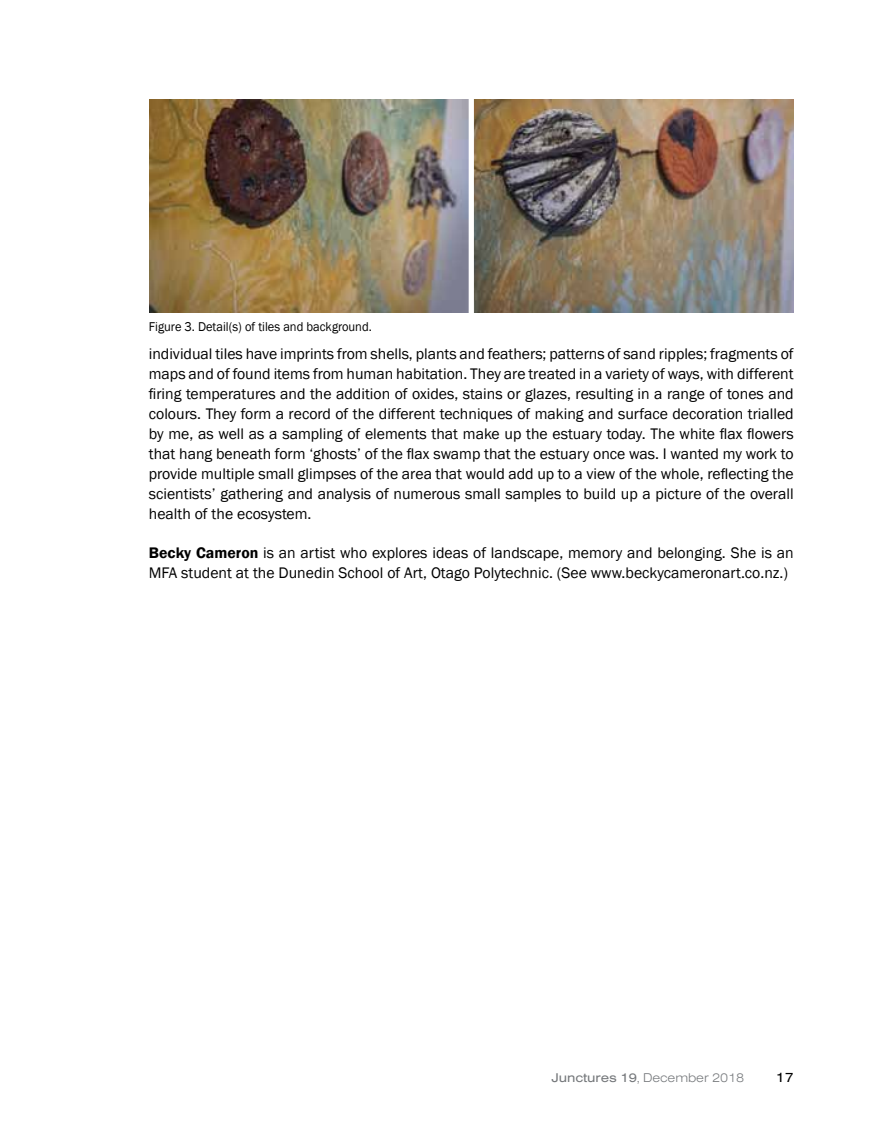
<style>
.page{position:relative;width:893px;height:1141px;background:#fff}
.page>*{position:absolute;margin:0;border:0;box-sizing:border-box;transform-origin:0 0}
.t1{font:15.75px/19.9px "Franklin Gothic";color:#000;text-align:justify}
.t2{font:expanded 14px "Nimbus San T";color:#000}
.t3{font:13.12px "Franklin Gothic";color:#000;scale:.95 1}
.t4{font:300 expanded 13.12px "Nimbus San T";letter-spacing:-.01em;color:#75787b}
.s1{font-weight:600}
.s2{font-weight:400}
</style>
<div class="page">
<img style="left:149px;top:99px;width:645px;height:213px">
<div style="left:469px;top:98px;width:5px;height:217px;background:#fff"></div>
<p class="t3" style="left:149px;top:319px;width:236px">Figure 3. Detail(s) of tiles and background.</p>
<p class="t1" style="left:149px;top:344px;width:646px">individual tiles have imprints from shells, plants and feathers; patterns of sand ripples; fragments of maps and of found items from human habitation. They are treated in a variety of ways, with different firing temperatures and the addition of oxides, stains or glazes, resulting in a range of tones and colours. They form a record of the different techniques of making and surface decoration trialled by me, as well as a sampling of elements that make up the estuary today. The white flax flowers that hang beneath form ‘ghosts’ of the flax swamp that the estuary once was. I wanted my work to provide multiple small glimpses of the area that would add up to a view of the whole, reflecting the scientists’ gathering and analysis of numerous small samples to build up a picture of the overall health of the ecosystem.</p>
<p class="t1" style="left:149px;top:544px;width:646px"><span class="s1">Becky Cameron</span> is an artist who explores ideas of landscape, memory and belonging. She is an<br>MFA student at the Dunedin School of Art, Otago Polytechnic. (See www.beckycameronart.co.nz.)</p>
<p class="t4" style="left:552px;top:1070px;width:194px"><span class="s2">Junctures 19</span>, December 2018</p>
<p class="t2" style="left:776px;top:1069px;width:19px">17</p>
</div>
